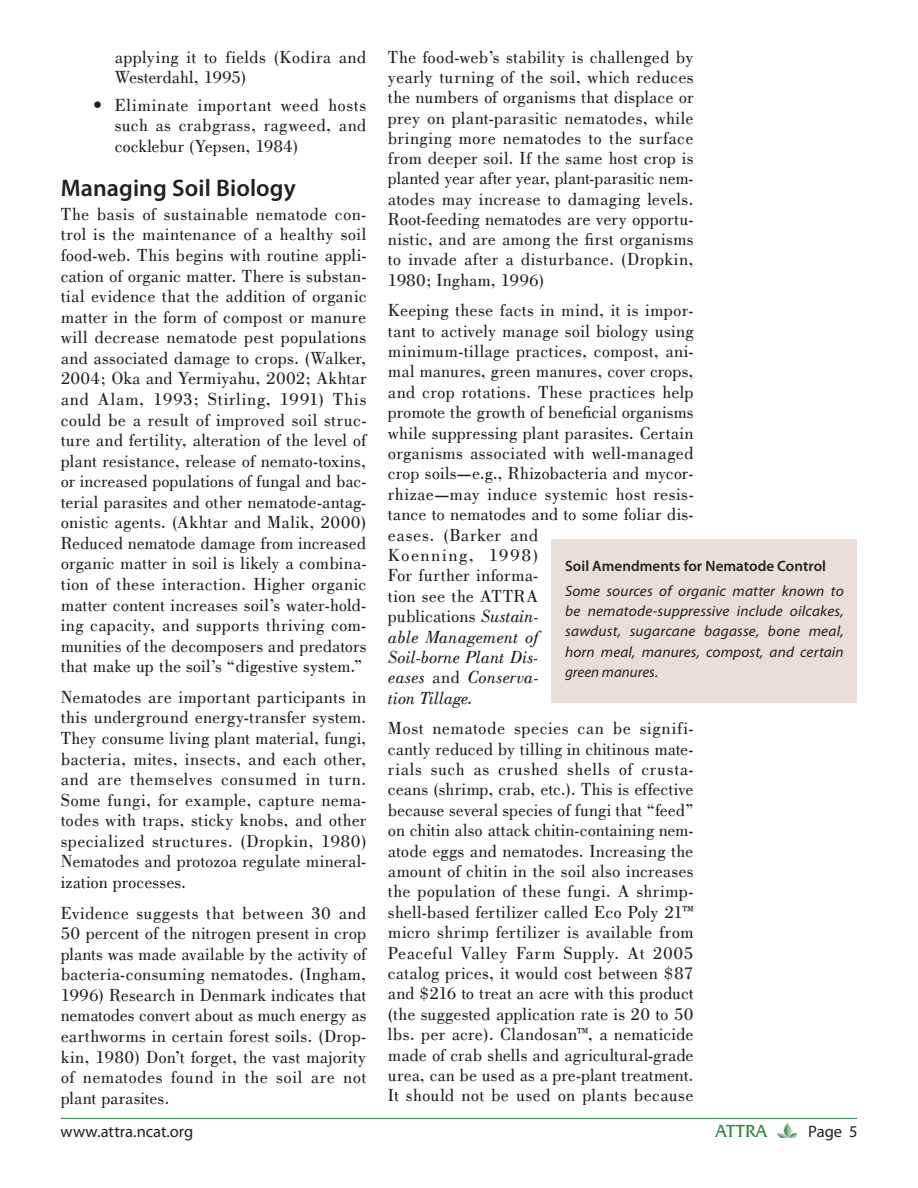
<style>
.page{position:relative;width:918px;height:1188px;background:#fff}
.page>*{position:absolute;margin:0;border:0;box-sizing:border-box;transform-origin:0 0}
.t1{font:600 24px "Myriad Pro";letter-spacing:.005em;color:#231f20}
.t2{font:18px/20.5px "Bodoni";letter-spacing:.015em;color:#231f20;text-align:justify}
.t3{font:18px "Friz Quadrata IT Cby BT";letter-spacing:-.01em;color:#338445}
.t4{font:16.5px "Myriad Pro";color:#231f20}
.t5{font:italic 15px/20.2px "Myriad Pro";letter-spacing:.01em;color:#231f20;text-align:justify}
.t6{font:600 15px "Myriad Pro";color:#231f20}
.s1{font-style:italic}
</style>
<div class="page">
<img style="left:777px;top:1123px;width:20px;height:14px">
<hr style="left:61px;top:1118px;width:796px;height:1px;background:#338445">
<div style="left:552px;top:540px;width:305px;height:163px;background:#ebded8"></div>
<p class="t2" style="left:115px;top:47px;width:253px">applying it to fields (Kodira and<br>Westerdahl, 1995)</p>
<p class="t2" style="left:115px;top:95px;width:253px">Eliminate important weed hosts such as crabgrass, ragweed, and cocklebur (Yepsen, 1984)</p>
<h1 class="t1" style="left:61px;top:179px;width:237px">Managing Soil Biology</h1>
<p class="t2" style="left:61px;top:204px;width:307px">The basis of sustainable nematode con&shy;trol is the maintenance of a healthy soil food-web. This begins with routine appli&shy;cation of organic mat ter. There is substan&shy;tial evidence that the addi tion of organic matter in the form of compost or manure will decrease nematode pest populations and associated damage to crops. (Walker, 2004; Oka and Yermiyahu, 2002; Akhtar and Alam, 1993; Stirling, 1991) This could be a result of improved soil struc&shy;ture and fertility, alteration of the level of plant resistance, release of nemato-toxins, or increased popula tions of fungal and bac&shy;terial parasites and other nematode-antag&shy;onistic agents. (Akhtar and Malik, 2000)<br>Reduced nematode damage from increased organic matter in soil is likely a combina&shy;tion of these interaction. Higher organic matter content increases soil’s water-hold&shy;ing capacity, and supports thriving com&shy;munities of the decomposers and predators that make up the soil’s “digestive system.”</p>
<p class="t2" style="left:61px;top:687px;width:307px">Nematodes are important participants in this underground energy-transfer system.<br>They consume living plant material, fungi, bacteria, mites, insects, and each other, and are themselves consumed in turn.<br>Some fungi, for example, capture nema&shy;todes with traps, sticky knobs, and other specialized structures. (Dropkin, 1980)<br>Nematodes and protozoa regulate mineral&shy;ization processes.</p>
<p class="t2" style="left:61px;top:903px;width:307px">Evidence suggests that between 30 and 50 percent of the nitrogen present in crop plants was made available by the activity of bacteria-consuming nematodes. (Ingham, 1996) Research in Denmark indicates that nematodes convert about as much energy as earthworms in certain forest soils. (Drop&shy;kin, 1980) Don’t forget, the vast majority of nematodes found in the soil are not plant parasites.</p>
<p class="t2" style="left:93px;top:95px;width:10px">•</p>
<p class="t2" style="left:388px;top:47px;width:307px">The food-web’s stability is challenged by yearly turning of the soil, which reduces the numbers of organisms that displace or prey on plant-parasitic nematodes, while bringing more nematodes to the surface from deeper soil. If the same host crop is planted year after year, plant-parasitic nem&shy;atodes may increase to damaging levels.<br>Root-feeding nematodes are very opportu&shy;nistic, and are among the first organisms to invade after a disturbance. (Dropkin, 1980; Ingham, 1996)</p>
<p class="t2" style="left:388px;top:300px;width:307px;text-align:left">Keeping these facts in mind, it is impor&shy;tant to actively manage soil biology using minimum-tillage practices, compost, ani&shy;mal manures, green manures, cover crops, and crop rotations. These practices help promote the growth of beneficial organisms while suppressing plant parasites. Certain organisms associated with well-managed crop soils—e.g., Rhizobacteria and mycor&shy;rhizae—may induce systemic host resis&shy;tance to nematodes and to some foliar dis&shy;eases. (Barker and<br>Koenning, 1998)<br>For further informa-<br>tion see the ATTRA<br>publications <span class="s1">Sustain-<br>able Management of<br>Soil-borne Plant Dis-<br>eases</span> and <span class="s1">Conserva-<br>tion Tillage.</span></p>
<p class="t2" style="left:388px;top:718px;width:307px">Most nematode species can be signifi&shy;cantly re duced by tilling in chitinous mate&shy;rials such as crushed shells of crusta&shy;ceans (shrimp, crab, etc.). This is effective because several species of fungi that “feed” on chitin also attack chitin-containing nem&shy;atode eggs and nematodes. Increasing the amount of chitin in the soil also increases the population of these fungi. A shrimp&shy;shell-based fertilizer called Eco Poly 21™ micro shrimp fertilizer is available from Peaceful Valley Farm Supply. At 2005 catalog prices, it would cost between $87 and $216 to treat an acre with this product (the suggested application rate is 20 to 50 lbs. per acre). Clandosan™, a nematicide made of crab shells and agricultural-grade urea, can be used as a pre-plant treatment.<br>It should not be used on plants because</p>
<p class="t6" style="left:565px;top:561px;width:263px">Soil Amendments for Nematode Control</p>
<p class="t5" style="left:565px;top:582px;width:280px">Some sources of organic matter known to be nematode-suppressive include oilcakes, sawdust, sugarcane bagasse, bone meal, horn meal, manures, compost, and certain green manures.</p>
<p class="t4" style="left:60px;top:1126px;width:135px">www.attra.ncat.org</p>
<p class="t3" style="left:715px;top:1120px;width:53px">ATTRA</p>
<p class="t4" style="left:808px;top:1126px;width:51px">Page 5</p>
</div>
